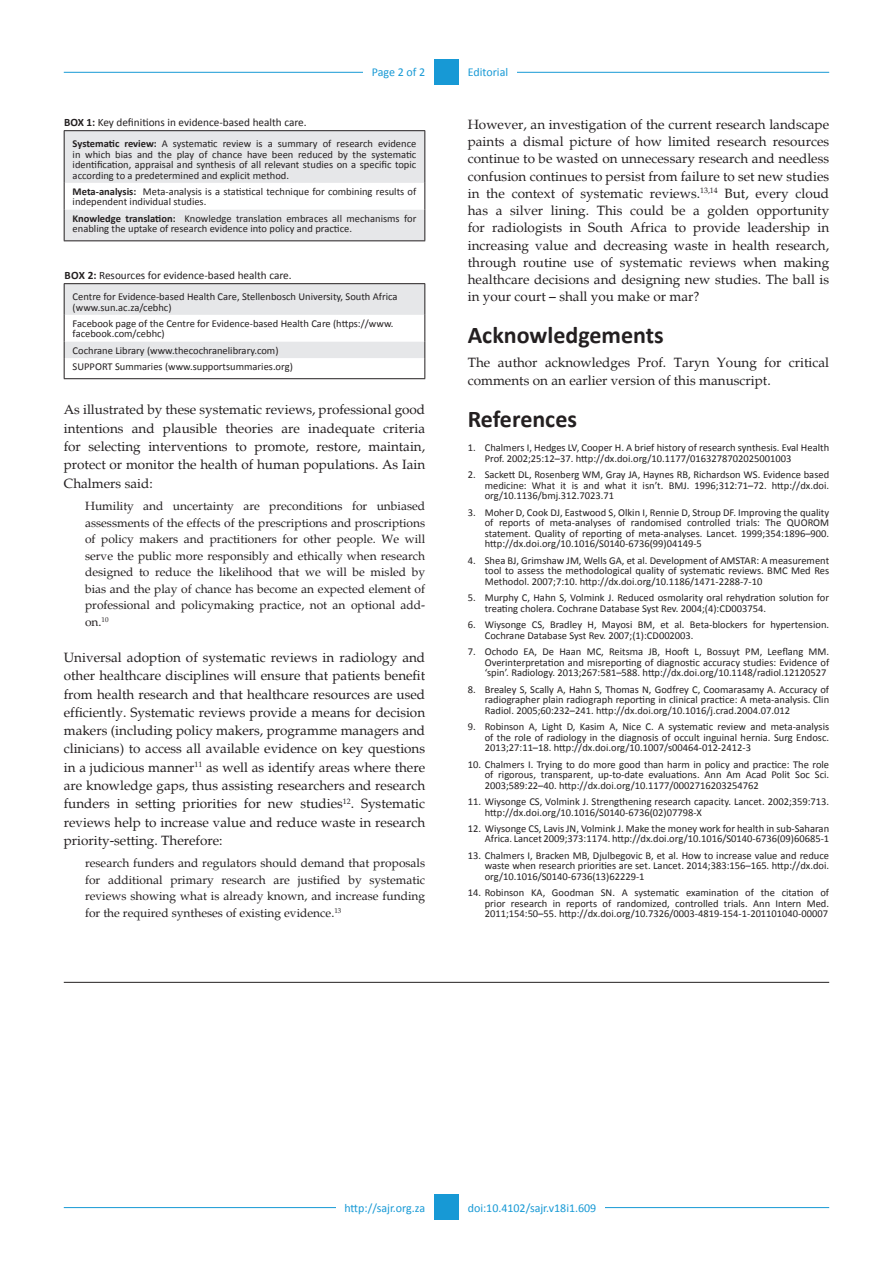
<style>
.page{position:relative;width:893px;height:1263px;background:#fff}
.page>*{position:absolute;margin:0;border:0;box-sizing:border-box;transform-origin:0 0}
.t1{font:700 24px "Calibri";color:#231f20}
.t2{font:13.5px/18.3px "Palatino";color:#231f20;text-align:justify}
.t3{font:12px/16.5px "Palatino";color:#231f20;text-align:justify}
.t4{font:12px "Calibri";color:#1799d5}
.t5{font:11.25px "Calibri";color:#231f20}
.List_Paragraph{font:10.5px/10.5px "Calibri";color:#231f20;text-align:justify}
.s1{font-weight:700}
</style>
<div class="page">
<hr style="left:64px;top:72px;width:765px;height:1px;background:#1799d5">
<hr style="left:64px;top:1207px;width:765px;height:1px;background:#1799d5">
<div style="left:434px;top:1194px;width:25px;height:26px;background:#1799d5"></div>
<div style="left:434px;top:59px;width:25px;height:26px;background:#1799d5"></div>
<div style="left:459px;top:59px;width:58px;height:26px;background:#fff"></div>
<div style="left:459px;top:1194px;width:146px;height:26px;background:#fff"></div>
<div style="left:336px;top:1194px;width:98px;height:26px;background:#fff"></div>
<div style="left:363px;top:59px;width:71px;height:26px;background:#fff"></div>
<hr style="left:64px;top:130px;width:361px;height:1px;background:#231f20">
<svg style="left:64px;top:131px;width:361px;height:109px"></svg>
<hr style="left:64px;top:210px;width:1px;height:30px;background:#231f20">
<hr style="left:424px;top:210px;width:1px;height:30px;background:#231f20">
<hr style="left:64px;top:240px;width:361px;height:1px;background:#231f20">
<hr style="left:64px;top:283px;width:361px;height:1px;background:#231f20">
<svg style="left:64px;top:284px;width:361px;height:94px"></svg>
<hr style="left:64px;top:378px;width:361px;height:1px;background:#231f20">
<hr style="left:64px;top:982px;width:765px;height:1px;background:#231f20">
<p class="t4" style="left:372px;top:65px;width:55px">Page 2 of 2</p>
<p class="t5" style="left:64px;top:116px;width:244px"><span class="s1">BOX 1:</span> Key definitions in evidence-based health care.</p>
<p class="List_Paragraph" style="left:73px;top:138px;width:345px"><span class="s1">Systematic review:</span> A systematic review is a summary of research evidence in which bias and the play of chance have been reduced by the systematic identification, appraisal and synthesis of all relevant studies on a specific topic according to a predetermined and explicit method.</p>
<p class="List_Paragraph" style="left:73px;top:186px;width:345px"><span class="s1">Meta-analysis:</span> Meta-analysis is a statistical technique for combining results of independent individual studies.</p>
<p class="List_Paragraph" style="left:73px;top:213px;width:345px"><span class="s1">Knowledge translation:</span> Knowledge translation embraces all mechanisms for enabling the uptake of research evidence into policy and practice.</p>
<p class="t5" style="left:64px;top:269px;width:229px"><span class="s1">BOX 2:</span> Resources for evidence-based health care.</p>
<p class="List_Paragraph" style="left:73px;top:291px;width:326px">Centre for Evidence-based Health Care, Stellenbosch University, South Africa (www.sun.ac.za/cebhc)</p>
<p class="List_Paragraph" style="left:73px;top:318px;width:322px">Facebook page of the Centre for Evidence-based Health Care (https://www. facebook.com/cebhc)</p>
<p class="List_Paragraph" style="left:73px;top:345px;width:207px">Cochrane Library (www.thecochranelibrary.com)</p>
<p class="List_Paragraph" style="left:73px;top:361px;width:222px">SUPPORT Summaries (www.supportsummaries.org)</p>
<p class="t2" style="left:64px;top:401px;width:363px">As illustrated by these systematic reviews, professional good intentions and plausible theories are inadequate criteria for selecting interventions to promote, restore, maintain, protect or monitor the health of human populations. As Iain Chalmers said:</p>
<p class="t3" style="left:85px;top:498px;width:342px">Humility and uncertainty are preconditions for unbiased assessments of the effects of the prescriptions and proscriptions of policy makers and practitioners for other people. We will serve the public more responsibly and ethically when research designed to reduce the likelihood that we will be misled by bias and the play of chance has become an expected element of professional and policymaking practice, not an optional add&shy;on.<sup>10</sup></p>
<p class="t2" style="left:64px;top:648px;width:363px">Universal adoption of systematic reviews in radiology and other healthcare disciplines will ensure that patients benefit from health research and that healthcare resources are used efficiently. Systematic reviews provide a means for decision makers (including policy makers, programme managers and clinicians) to access all available evidence on key questions in a judicious manner<sup>11</sup> as well as identify areas where there are knowledge gaps, thus assisting researchers and research funders in setting priorities for new studies<sup>12</sup>. Systematic reviews help to increase value and reduce waste in research priority-setting. Therefore:</p>
<p class="t3" style="left:85px;top:855px;width:342px">research funders and regulators should demand that proposals for additional primary research are justified by systematic reviews showing what is already known, and increase funding for the required syntheses of existing evidence.<sup>13</sup></p>
<p class="t4" style="left:468px;top:65px;width:42px">Editorial</p>
<p class="t2" style="left:468px;top:116px;width:363px;line-height:17.2px">However, an investigation of the current research landscape paints a dismal picture of how limited research resources continue to be wasted on unnecessary research and needless confusion continues to persist from failure to set new studies in the context of systematic reviews.<sup>13,14</sup> But, every cloud has a silver lining. This could be a golden opportunity for radiologists in South Africa to provide leadership in increasing value and decreasing waste in health research, through routine use of systematic reviews when making healthcare decisions and designing new studies. The ball is in your court – shall you make or mar?</p>
<p class="t1" style="left:468px;top:320px;width:197px">Acknowledgements</p>
<p class="t2" style="left:468px;top:354px;width:363px">The author acknowledges Prof. Taryn Young for critical comments on an earlier version of this manuscript.</p>
<p class="t1" style="left:468px;top:404px;width:111px">References</p>
<p class="List_Paragraph" style="left:485px;top:443px;width:346px;text-indent:-17px">1. Chalmers I, Hedges LV, Cooper H. A brief history of research synthesis. Eval Health<br>Prof. 2002;25:12–37. http://dx.doi.org/10.1177/0163278702025001003</p>
<p class="List_Paragraph" style="left:485px;top:470px;width:346px;text-indent:-17px">2. Sackett DL, Rosenberg WM, Gray JA, Haynes RB, Richardson WS. Evidence based medicine: What it is and what it isn’t. BMJ. 1996;312:71–72. http://dx.doi. org/10.1136/bmj.312.7023.71</p>
<p class="List_Paragraph" style="left:485px;top:507px;width:346px;text-indent:-17px">3. Moher D, Cook DJ, Eastwood S, Olkin I, Rennie D, Stroup DF. Improving the quality of reports of meta-analyses of randomised controlled trials: The QUOROM statement. Quality of reporting of meta-analyses. Lancet. 1999;354:1896–900. http://dx.doi.org/10.1016/S0140-6736(99)04149-5</p>
<p class="List_Paragraph" style="left:485px;top:555px;width:346px;text-indent:-17px">4. Shea BJ, Grimshaw JM, Wells GA, et al. Development of AMSTAR: A measurement tool to assess the methodological quality of systematic reviews. BMC Med Res Methodol. 2007;7:10. http://dx.doi.org/10.1186/1471-2288-7-10</p>
<p class="List_Paragraph" style="left:485px;top:592px;width:346px;text-indent:-17px">5. Murphy C, Hahn S, Volmink J. Reduced osmolarity oral rehydration solution for treating cholera. Cochrane Database Syst Rev. 2004;(4):CD003754.</p>
<p class="List_Paragraph" style="left:485px;top:619px;width:346px;text-indent:-17px">6. Wiysonge CS, Bradley H, Mayosi BM, et al. Beta-blockers for hypertension.<br>Cochrane Database Syst Rev. 2007;(1):CD002003.</p>
<p class="List_Paragraph" style="left:485px;top:646px;width:346px;text-indent:-17px">7. Ochodo EA, De Haan MC, Reitsma JB, Hooft L, Bossuyt PM, Leeflang MM.<br>Overinterpretation and misreporting of diagnostic accuracy studies: Evidence of ‘spin’. Radiology. 2013;267:581–588. http://dx.doi.org/10.1148/radiol.12120527</p>
<p class="List_Paragraph" style="left:485px;top:684px;width:346px;text-indent:-17px">8. Brealey S, Scally A, Hahn S, Thomas N, Godfrey C, Coomarasamy A. Accuracy of radiographer plain radiograph reporting in clinical practice: A meta‐analysis. Clin Radiol. 2005;60:232–241. http://dx.doi.org/10.1016/j.crad.2004.07.012</p>
<p class="List_Paragraph" style="left:485px;top:721px;width:346px;text-indent:-17px">9. Robinson A, Light D, Kasim A, Nice C. A systematic review and meta‐analysis of the role of radiology in the diagnosis of occult inguinal hernia. Surg Endosc.<br>2013;27:11–18. http://dx.doi.org/10.1007/s00464-012-2412-3</p>
<p class="List_Paragraph" style="left:485px;top:759px;width:346px;text-indent:-17px">10. Chalmers I. Trying to do more good than harm in policy and practice: The role of rigorous, transparent, up-to-date evaluations. Ann Am Acad Polit Soc Sci.<br>2003;589:22–40. http://dx.doi.org/10.1177/0002716203254762</p>
<p class="List_Paragraph" style="left:485px;top:796px;width:346px;text-indent:-17px">11. Wiysonge CS, Volmink J. Strengthening research capacity. Lancet. 2002;359:713. http://dx.doi.org/10.1016/S0140-6736(02)07798-X</p>
<p class="List_Paragraph" style="left:468px;top:823px;width:363px;text-align:right">12. Wiysonge CS, Lavis JN, Volmink J. Make the money work for health in sub-Saharan<br>Africa. Lancet 2009;373:1174. http://dx.doi.org/10.1016/S0140-6736(09)60685-1</p>
<p class="List_Paragraph" style="left:485px;top:850px;width:346px;text-indent:-17px">13. Chalmers I, Bracken MB, Djulbegovic B, et al. How to increase value and reduce waste when research priorities are set. Lancet. 2014;383:156–165. http://dx.doi. org/10.1016/S0140-6736(13)62229-1</p>
<p class="List_Paragraph" style="left:485px;top:888px;width:346px;text-indent:-17px">14. Robinson KA, Goodman SN. A systematic examination of the citation of prior research in reports of randomized, controlled trials. Ann Intern Med.<br>2011;154:50–55. http://dx.doi.org/10.7326/0003-4819-154-1-201101040-00007</p>
<p class="t4" style="left:344px;top:1200px;width:82px">http://sajr.org.za</p>
<p class="t4" style="left:468px;top:1200px;width:130px">doi:10.4102/sajr.v18i1.609</p>
</div>
